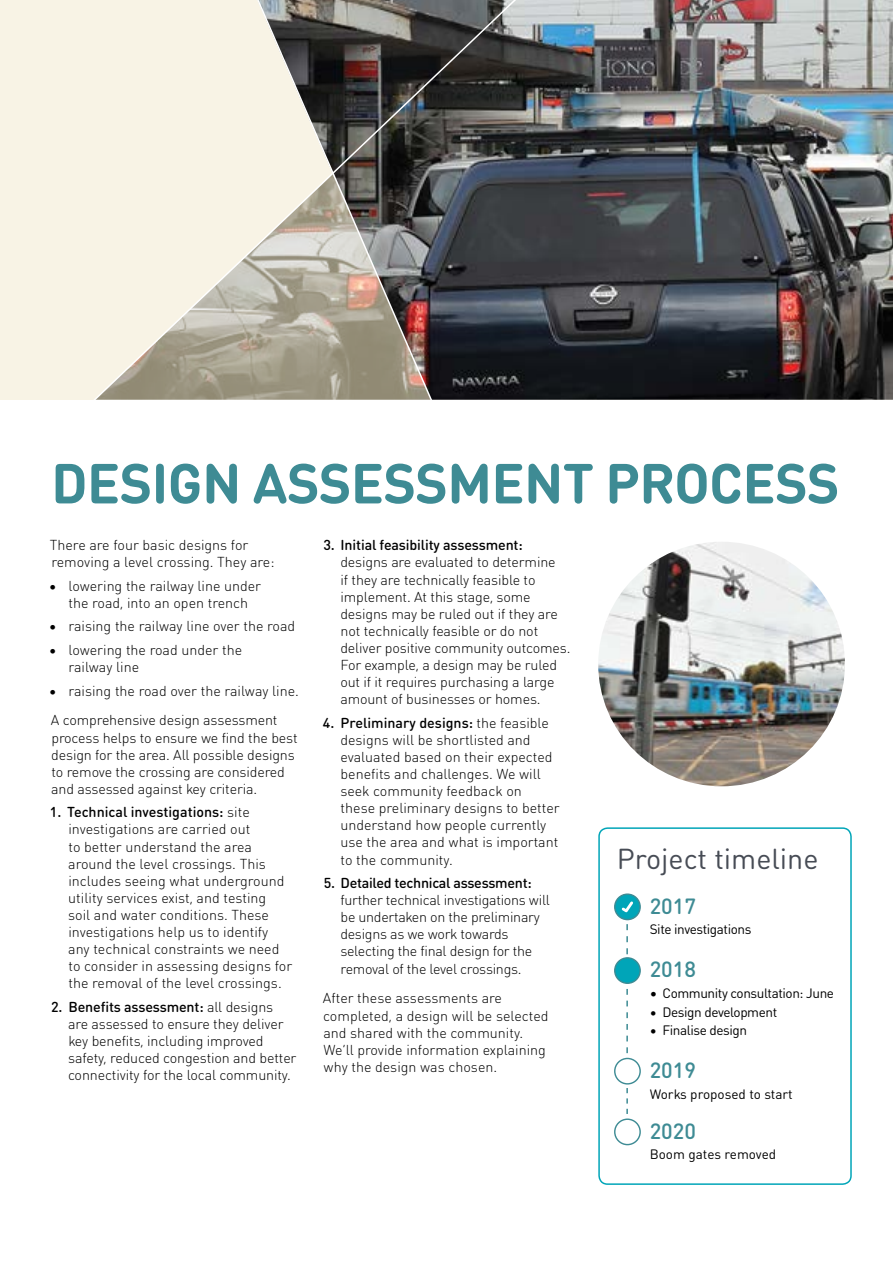
<style>
.page{position:relative;width:893px;height:1263px;background:#fff}
.page>*{position:absolute;margin:0;border:0;box-sizing:border-box;transform-origin:0 0}
.t1{font:700 55.5px "DIN Round OT";letter-spacing:-.015em;color:#3e8b94}
.t2{font:28.5px "DIN Round OT";color:#474c55}
.t3{font:500 21.75px "DIN Round OT";color:#3e8b94}
.t4{font:300 14.25px/17.1px "DIN Round OT";letter-spacing:-.01em;color:#000}
.t5{font:500 14.25px "DIN Round OT";letter-spacing:-.02em;color:#000}
.t6{font:13.5px "DIN Round OT";letter-spacing:-.03em;color:#000}
.t7{font:13.5px "DIN Round OT";color:#000}
.s1{font-weight:500}
.s2{font-size:14.25px}
</style>
<div class="page">
<div style="left:598px;top:827px;width:254px;height:358px;border:2px solid #00a5b8;border-radius:9px"></div>
<div style="left:615px;top:958px;width:25px;height:25px;background:#00a5b8;border-radius:50%"></div>
<div style="left:614px;top:957px;width:27px;height:27px;border:1px solid #3e8b94;border-radius:50%"></div>
<svg style="left:615px;top:894px;width:25px;height:25px"></svg>
<div style="left:614px;top:893px;width:27px;height:27px;border:1px solid #3e8b94;border-radius:50%"></div>
<svg style="left:619px;top:899px;width:17px;height:16px"></svg>
<div style="left:614px;top:1058px;width:27px;height:26px;border:1px solid #3e8b94;border-radius:50%"></div>
<div style="left:614px;top:1118px;width:27px;height:27px;border:1px solid #3e8b94;border-radius:50%"></div>
<svg style="left:626px;top:924px;width:2px;height:30px"></svg>
<svg style="left:626px;top:1088px;width:2px;height:26px"></svg>
<svg style="left:626px;top:989px;width:2px;height:64px"></svg>
<img style="left:723px;top:0;width:170px;height:400px">
<svg style="left:0;top:0;width:723px;height:400px;background:#949491"></svg>
<svg style="left:125px;top:0;width:424px;height:400px;background:#928f88"></svg>
<img style="left:598px;top:542px;width:247px;height:244px">
<h1 class="t1" style="left:51px;top:447px;width:790px">DESIGN ASSESSMENT PROCESS</h1>
<p class="t4" style="left:50px;top:536px;width:226px">There are four basic designs for removing a level crossing. They are:</p>
<p class="t4" style="left:49px;top:577px;width:213px;text-align:center">• lowering the railway line under the road, into an open trench</p>
<p class="t4" style="left:49px;top:618px;width:247px">• raising the railway line over the road</p>
<p class="t4" style="left:68px;top:641px;width:175px;text-indent:-19px">• lowering the road under the railway line</p>
<p class="t4" style="left:49px;top:675px;width:251px;line-height:29.8px">• raising the road over the railway line.<br>A comprehensive design assessment</p>
<p class="t4" style="left:51px;top:729px;width:248px">process helps to ensure we find the best design for the area. All possible designs to remove the crossing are considered and assessed against key criteria.</p>
<p class="t4" style="left:68px;top:803px;width:225px;text-indent:-18px"><span class="s1">1. Technical investigations:</span> site investigations are carried out<br>to better understand the area around the level crossings. This includes seeing what underground utility services exist, and testing<br>soil and water conditions. These investigations help us to identify any technical constraints we need to consider in assessing designs for the removal of the level crossings.</p>
<p class="t4" style="left:68px;top:998px;width:230px;text-indent:-17px"><span class="s1">2. Benefits assessment:</span> all designs are assessed to ensure they deliver key benefits, including improved safety, reduced congestion and better connectivity for the local community.</p>
<p class="t5" style="left:323px;top:536px;width:201px">3. Initial feasibility assessment:</p>
<p class="t4" style="left:340px;top:554px;width:232px">designs are evaluated to determine<br>if they are technically feasible to implement. At this stage, some designs may be ruled out if they are not technically feasible or do not deliver positive community outcomes.<br>For example, a design may be ruled out if it requires purchasing a large amount of businesses or homes.</p>
<p class="t4" style="left:340px;top:714px;width:221px;text-indent:-17px"><span class="s1">4. Preliminary designs:</span> the feasible designs will be shortlisted and evaluated based on their expected benefits and challenges. We will seek community feedback on these preliminary designs to better understand how people currently use the area and what is important to the community.</p>
<p class="t5" style="left:324px;top:874px;width:209px">5. Detailed technical assessment:</p>
<p class="t4" style="left:340px;top:891px;width:211px">further technical investigations will be undertaken on the preliminary designs as we work towards selecting the final design for the removal of the level crossings.</p>
<p class="t4" style="left:323px;top:989px;width:227px">After these assessments are completed, a design will be selected and shared with the community.<br>We’ll provide information explaining why the design was chosen.</p>
<h2 class="t2" style="left:617px;top:841px;width:203px">Project timeline</h2>
<h3 class="t3" style="left:650px;top:892px;width:48px">2017</h3>
<p class="t6" style="left:650px;top:921px;width:103px">Site investigations</p>
<h3 class="t3" style="left:650px;top:955px;width:48px">2018</h3>
<p class="t6" style="left:650px;top:985px;width:186px"><span class="s2">•</span> Community consultation: June</p>
<p class="t6" style="left:650px;top:1003px;width:129px">• Design development</p>
<p class="t6" style="left:650px;top:1021px;width:99px">• Finalise design</p>
<h3 class="t3" style="left:650px;top:1056px;width:48px">2019</h3>
<p class="t7" style="left:650px;top:1085px;width:145px">Works proposed to start</p>
<h3 class="t3" style="left:650px;top:1117px;width:48px">2020</h3>
<p class="t7" style="left:650px;top:1146px;width:128px">Boom gates removed</p>
</div>
